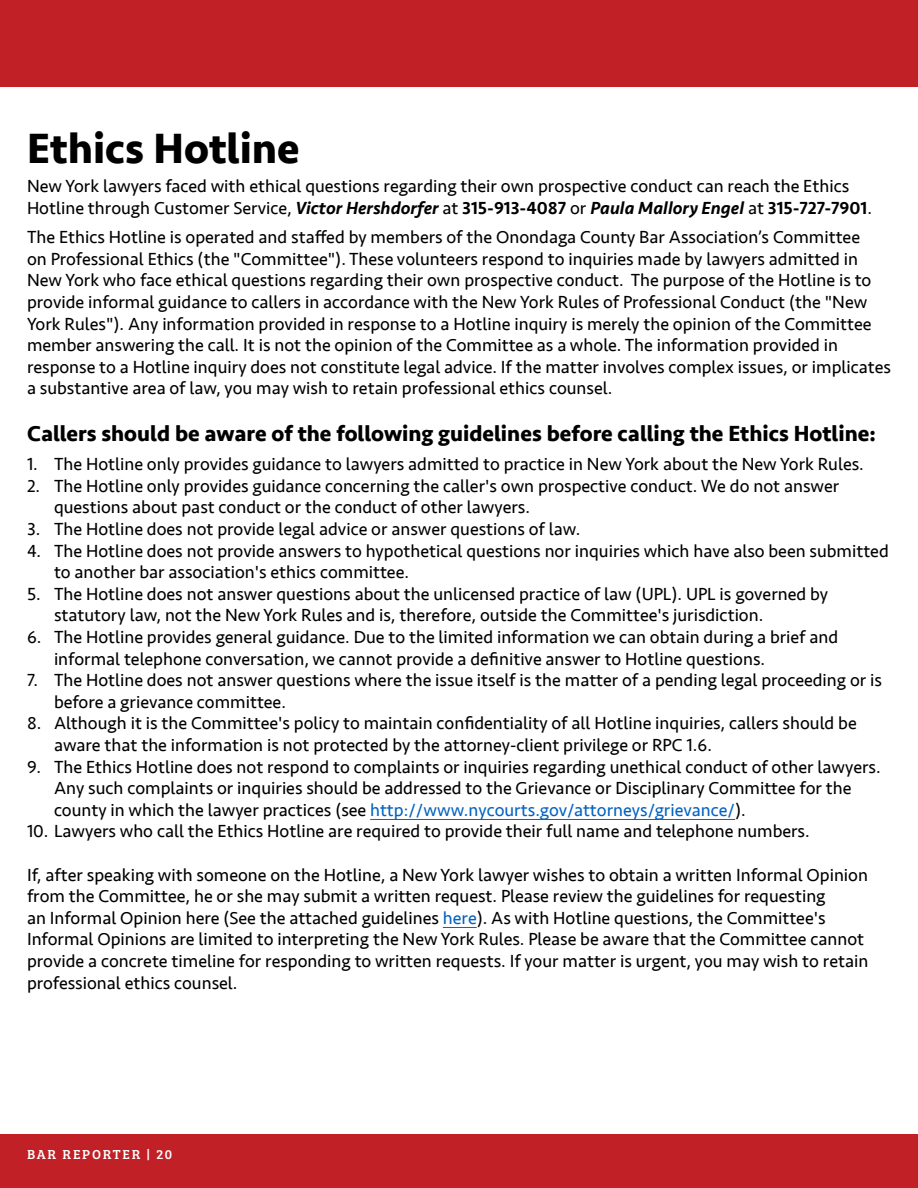
<style>
.page{position:relative;width:918px;height:1188px;background:#fff}
.page>*{position:absolute;margin:0;border:0;box-sizing:border-box;transform-origin:0 0}
.t1{font:700 43.5px "Seravek";color:#000}
.t2{font:700 22.5px "Seravek";color:#000}
.t3{font:18px/21.6px "Seravek";color:#000}
.t4{font:13.5px "Bree Serif";letter-spacing:.13em;color:#fff}
.s1{font-weight:500;font-style:italic}
.s2{font-weight:500}
.s3{color:#0563c1}
</style>
<div class="page">
<hr style="left:370px;top:819px;width:365px;height:1px;background:#0563c1">
<hr style="left:443px;top:927px;width:34px;height:1px;background:#0563c1">
<div style="left:0;top:0;width:918px;height:87px;background:#c02026"></div>
<div style="left:0;top:1134px;width:918px;height:54px;background:#c02026"></div>
<h1 class="t1" style="left:27px;top:114px;width:274px">Ethics Hotline</h1>
<p class="t3" style="left:27px;top:176px;width:847px">New York lawyers faced with ethical questions regarding their own prospective conduct can reach the Ethics<br>Hotline through Customer Service, <span class="s1">Victor Hershdorfer</span> at <span class="s2">315-913-4087</span> or <span class="s1">Paula Mallory Engel</span> at <span class="s2">315-727-7901</span>.</p>
<p class="t3" style="left:27px;top:226px;width:865px">The Ethics Hotline is operated and staffed by members of the Onondaga County Bar Association’s Committee<br>on Professional Ethics (the "Committee"). These volunteers respond to inquiries made by lawyers admitted in New York who face ethical questions regarding their own prospective conduct. The purpose of the Hotline is to provide informal guidance to callers in accordance with the New York Rules of Professional Conduct (the "New York Rules"). Any information provided in response to a Hotline inquiry is merely the opinion of the Committee member answering the call. It is not the opinion of the Committee as a whole. The information provided in response to a Hotline inquiry does not constitute legal advice. If the matter involves complex issues, or implicates a substantive area of law, you may wish to retain professional ethics counsel.</p>
<p class="t2" style="left:27px;top:416px;width:850px">Callers should be aware of the following guidelines before calling the Ethics Hotline:</p>
<p class="t3" style="left:27px;top:453px;width:838px">1. The Hotline only provides guidance to lawyers admitted to practice in New York about the New York Rules.</p>
<p class="t3" style="left:54px;top:475px;width:787px;text-indent:-27px">2. The Hotline only provides guidance concerning the caller's own prospective conduct. We do not answer questions about past conduct or the conduct of other lawyers.</p>
<p class="t3" style="left:27px;top:518px;width:555px">3. The Hotline does not provide legal advice or answer questions of law.</p>
<p class="t3" style="left:54px;top:540px;width:836px;text-indent:-27px">4. The Hotline does not provide answers to hypothetical questions nor inquiries which have also been submitted to another bar association's ethics committee.</p>
<p class="t3" style="left:54px;top:583px;width:776px;text-indent:-27px">5. The Hotline does not answer questions about the unlicensed practice of law (UPL). UPL is governed by statutory law, not the New York Rules and is, therefore, outside the Committee's jurisdiction.</p>
<p class="t3" style="left:54px;top:626px;width:786px;text-indent:-27px">6. The Hotline provides general guidance. Due to the limited information we can obtain during a brief and informal telephone conversation, we cannot provide a definitive answer to Hotline questions.</p>
<p class="t3" style="left:54px;top:669px;width:830px;text-indent:-27px">7. The Hotline does not answer questions where the issue itself is the matter of a pending legal proceeding or is before a grievance committee.</p>
<p class="t3" style="left:54px;top:713px;width:804px;text-indent:-27px">8. Although it is the Committee's policy to maintain confidentiality of all Hotline inquiries, callers should be aware that the information is not protected by the attorney-client privilege or RPC 1.6.</p>
<p class="t3" style="left:54px;top:756px;width:828px;text-indent:-27px">9. The Ethics Hotline does not respond to complaints or inquiries regarding unethical conduct of other lawyers.<br>Any such complaints or inquiries should be addressed to the Grievance or Disciplinary Committee for the county in which the lawyer practices (see <span class="s3">http://www.nycourts.gov/attorneys/grievance/</span>).</p>
<p class="t3" style="left:27px;top:821px;width:784px">10. Lawyers who call the Ethics Hotline are required to provide their full name and telephone numbers.</p>
<p class="t3" style="left:27px;top:864px;width:843px">If, after speaking with someone on the Hotline, a New York lawyer wishes to obtain a written Informal Opinion from the Committee, he or she may submit a written request. Please review the guidelines for requesting<br>an Informal Opinion here (See the attached guidelines <span class="s3">here</span>). As with Hotline questions, the Committee's Informal Opinions are limited to interpreting the New York Rules. Please be aware that the Committee cannot provide a concrete timeline for responding to written requests. If your matter is urgent, you may wish to retain professional ethics counsel.</p>
<p class="t4" style="left:27px;top:1144px;width:147px">BAR REPORTER | 20</p>
</div>
